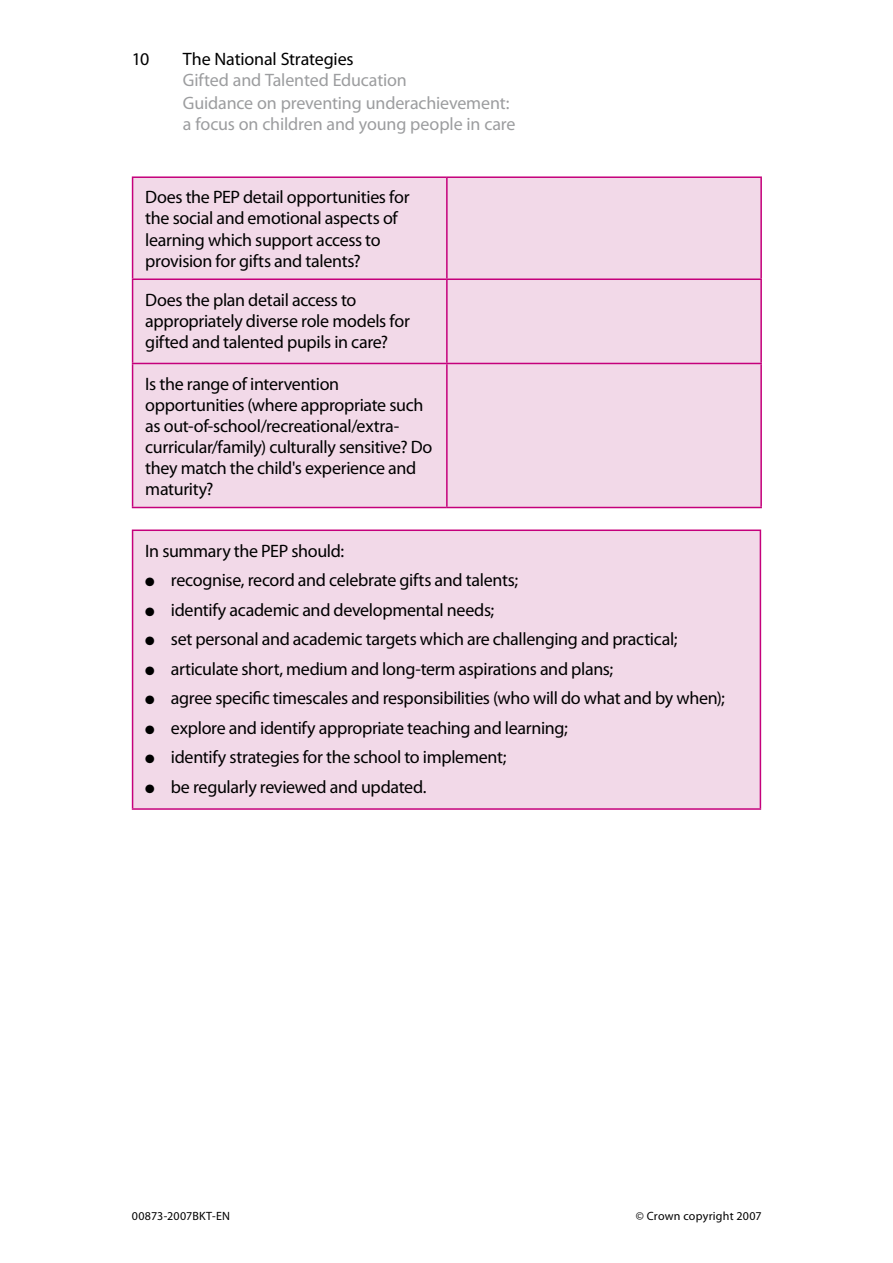
<style>
.page{position:relative;width:893px;height:1263px;background:#fff}
.page>*{position:absolute;margin:0;border:0;box-sizing:border-box;transform-origin:0 0}
.t1{font:18px/21px "Myriad Pro";letter-spacing:-.015em;color:#000}
.t2{font:18px/23.1px "Myriad Pro";letter-spacing:-.005em;color:#9c9d9f}
.t3{font:12px "Myriad Pro";letter-spacing:.015em;color:#000}
</style>
<div class="page">
<div style="left:133px;top:178px;width:627px;height:329px;background:#f2d9e8"></div>
<hr style="left:132px;top:176px;width:315px;height:2px;background:#c5007b">
<hr style="left:447px;top:176px;width:315px;height:2px;background:#c5007b">
<hr style="left:446px;top:178px;width:2px;height:100px;background:#c5007b">
<hr style="left:132px;top:278px;width:315px;height:2px;background:#c5007b">
<hr style="left:447px;top:278px;width:315px;height:2px;background:#c5007b">
<hr style="left:446px;top:280px;width:2px;height:83px;background:#c5007b">
<hr style="left:132px;top:363px;width:315px;height:1px;background:#c5007b">
<hr style="left:447px;top:363px;width:315px;height:1px;background:#c5007b">
<hr style="left:446px;top:364px;width:2px;height:143px;background:#c5007b">
<hr style="left:132px;top:507px;width:315px;height:1px;background:#c5007b">
<hr style="left:447px;top:507px;width:315px;height:1px;background:#c5007b">
<hr style="left:132px;top:178px;width:1px;height:100px;background:#c5007b">
<hr style="left:760px;top:178px;width:2px;height:100px;background:#c5007b">
<hr style="left:132px;top:280px;width:1px;height:83px;background:#c5007b">
<hr style="left:760px;top:280px;width:2px;height:83px;background:#c5007b">
<hr style="left:132px;top:364px;width:1px;height:143px;background:#c5007b">
<hr style="left:760px;top:364px;width:2px;height:143px;background:#c5007b">
<div style="left:133px;top:530px;width:627px;height:279px;background:#f2d9e8"></div>
<hr style="left:132px;top:529px;width:629px;height:2px;background:#c5007b">
<hr style="left:132px;top:531px;width:1px;height:277px;background:#c5007b">
<hr style="left:760px;top:531px;width:1px;height:277px;background:#c5007b">
<hr style="left:132px;top:808px;width:629px;height:2px;background:#c5007b">
<p class="t1" style="left:132px;top:48px;width:19px">10</p>
<p class="t1" style="left:183px;top:48px;width:172px">The National Strategies</p>
<p class="t2" style="left:183px;top:68px;width:328px">Gifted and Talented Education<br>Guidance on preventing underachievement:</p>
<p class="t2" style="left:183px;top:112px;width:334px">a focus on children and young people in care</p>
<p class="t1" style="left:145px;top:187px;width:266px">Does the PEP detail opportunities for the social and emotional aspects of learning which support access to provision for gifts and talents?</p>
<p class="t1" style="left:145px;top:289px;width:266px">Does the plan detail access to appropriately diverse role models for gifted and talented pupils in care?</p>
<p class="t1" style="left:145px;top:373px;width:289px">Is the range of intervention opportunities (where appropriate such as out-of-school/recreational/extra&shy;curricular/family) culturally sensitive? Do they match the child's experience and maturity?</p>
<p class="t1" style="left:145px;top:540px;width:200px">In summary the PEP should:</p>
<p class="t1" style="left:145px;top:569px;width:374px">● recognise, record and celebrate gifts and talents;</p>
<p class="t1" style="left:145px;top:599px;width:350px">● identify academic and developmental needs;</p>
<p class="t1" style="left:145px;top:628px;width:534px">● set personal and academic targets which are challenging and practical;</p>
<p class="t1" style="left:145px;top:658px;width:469px">● articulate short, medium and long-term aspirations and plans;</p>
<p class="t1" style="left:145px;top:687px;width:581px">● agree specific timescales and responsibilities (who will do what and by when);</p>
<p class="t1" style="left:145px;top:717px;width:424px">● explore and identify appropriate teaching and learning;</p>
<p class="t1" style="left:145px;top:746px;width:363px">● identify strategies for the school to implement;</p>
<p class="t1" style="left:145px;top:776px;width:283px">● be regularly reviewed and updated.</p>
<p class="t3" style="left:132px;top:1209px;width:100px">00873-2007BKT-EN</p>
<p class="t3" style="left:636px;top:1209px;width:127px">© Crown copyright 2007</p>
</div>
